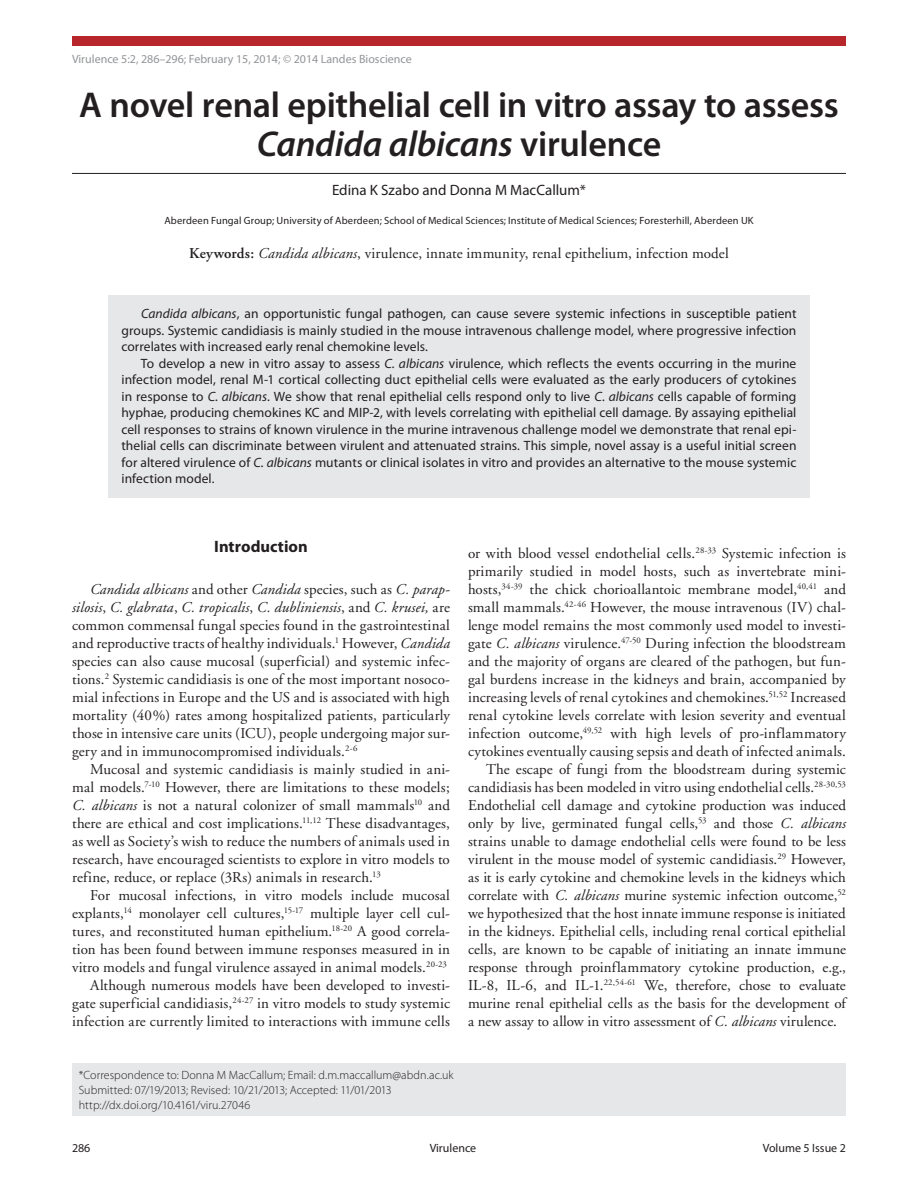
<style>
.page{position:relative;width:918px;height:1188px;background:#fff}
.page>*{position:absolute;margin:0;border:0;box-sizing:border-box;transform-origin:0 0}
.t1{font:600 36px/39px "Myriad Pro";letter-spacing:-.01em;color:#231f20;text-align:center}
.t2{font:700 16.5px "Myriad Pro";color:#231f20}
.t3{font:15px/18px "Adobe Garamond";letter-spacing:.005em;color:#231f20;text-align:justify}
.t4{font:15px "Myriad Pro";color:#231f20}
.t5{font:13.5px/16.5px "Myriad Pro";letter-spacing:.005em;color:#231f20;text-align:justify}
.t6{font:300 12px/15px "Myriad Pro";color:#231f20}
.t7{font:12px "Myriad Pro";color:#939598}
.t8{font:12px "Myriad Pro";color:#231f20}
.t9{font:10.5px "Myriad Pro";letter-spacing:.015em;color:#231f20}
.s1{font-style:italic}
.s2{font-weight:600}
</style>
<div class="page">
<div style="left:72px;top:36px;width:774px;height:10px;background:#b7262b"></div>
<div style="left:72px;top:1063px;width:774px;height:53px;background:#e6e7e9"></div>
<hr style="left:72px;top:173px;width:774px;height:1px;background:#231f20">
<div style="left:108px;top:295px;width:702px;height:202px;background:#e6e7e9"></div>
<p class="t7" style="left:72px;top:52px;width:341px">Virulence 5:2, 286–296; February 15, 2014; © 2014 Landes Bioscience</p>
<h1 class="t1" style="left:79px;top:85px;width:761px">A novel renal epithelial cell in vitro assay to assess<br><span class="s1">Candida albicans</span> virulence</h1>
<p class="t4" style="left:332px;top:181px;width:255px">Edina K Szabo and Donna M MacCallum*</p>
<p class="t9" style="left:164px;top:214px;width:591px">Aberdeen Fungal Group; University of Aberdeen; School of Medical Sciences; Institute of Medical Sciences; Foresterhill, Aberdeen UK</p>
<p class="t3" style="left:189px;top:244px;width:541px"><span class="s2">Keywords:</span> <span class="s1">Candida albicans</span>, virulence, innate immunity, renal epithelium, infection model</p>
<p class="t5" style="left:121px;top:305px;width:677px;text-indent:20px"><span class="s1">Candida albicans</span>, an opportunistic fungal pathogen, can cause severe systemic infections in susceptible patient groups. Systemic candidiasis is mainly studied in the mouse intravenous challenge model, where progressive infection correlates with increased early renal chemokine levels.</p>
<p class="t5" style="left:121px;top:355px;width:677px;text-indent:19px">To develop a new in vitro assay to assess <span class="s1">C. albicans</span> virulence, which reflects the events occurring in the murine infection model, renal M-1 cortical collecting duct epithelial cells were evaluated as the early producers of cytokines in response to <span class="s1">C. albicans</span>. We show that renal epithelial cells respond only to live <span class="s1">C. albicans</span> cells capable of forming hyphae, producing chemokines KC and MIP-2, with levels correlating with epithelial cell damage. By assaying epithelial cell responses to strains of known virulence in the murine intravenous challenge model we demonstrate that renal epi&shy;thelial cells can discriminate between virulent and attenuated strains. This simple, novel assay is a useful initial screen for altered virulence of <span class="s1">C. albicans</span> mutants or clinical isolates in vitro and provides an alternative to the mouse systemic infection model.</p>
<p class="t2" style="left:214px;top:536px;width:95px">Introduction</p>
<p class="t3" style="left:72px;top:581px;width:380px;text-indent:18px"><span class="s1">Candida albicans</span> and other <span class="s1">Candida</span> species, such as <span class="s1">C. parap&shy;silosis</span>, <span class="s1">C. glabrata</span>, <span class="s1">C. tropicalis</span>, <span class="s1">C. dubliniensis</span>, and <span class="s1">C. krusei,</span> are common commensal fungal species found in the gastrointestinal and reproductive tracts of healthy individuals.<sup>1</sup> However, <span class="s1">Candida </span>species can also cause mucosal (superficial) and systemic infec&shy;tions.<sup>2</sup> Systemic candidiasis is one of the most important nosoco&shy;mial infections in Europe and the US and is associated with high mortality (40%) rates among hospitalized patients, particularly those in intensive care units (ICU), people undergoing major sur&shy;gery and in immunocompromised individuals.<sup>2-6</sup></p>
<p class="t3" style="left:72px;top:761px;width:379px;text-indent:18px">Mucosal and systemic candidiasis is mainly studied in ani&shy;mal models.<sup>7-10</sup> However, there are limitations to these models; <span class="s1">C. albicans</span> is not a natural colonizer of small mammals<sup>10</sup> and there are ethical and cost implications.<sup>11,12</sup> These disadvantages, as well as Society’s wish to reduce the numbers of animals used in research, have encouraged scientists to explore in vitro models to refine, reduce, or replace (3Rs) animals in research.<sup>13</sup></p>
<p class="t3" style="left:72px;top:887px;width:379px;text-align:right">For mucosal infections, in vitro models include mucosal explants,<sup>14</sup> monolayer cell cultures,<sup>15-17</sup> multiple layer cell cul&shy;tures, and reconstituted human epithelium.<sup>18-20</sup> A good correla&shy;tion has been found between immune responses measured in in vitro models and fungal virulence assayed in animal models.<sup>20-23<br></sup>Although numerous models have been developed to investi&shy;gate superficial candidiasis,<sup>24-27</sup> in vitro models to study systemic infection are currently limited to interactions with immune cells</p>
<p class="t3" style="left:468px;top:545px;width:379px">or with blood vessel endothelial cells.<sup>28-33</sup> Systemic infection is</p>
<p class="t3" style="left:468px;top:563px;width:379px">primarily studied in model hosts, such as invertebrate mini-</p>
<p class="t3" style="left:468px;top:581px;width:379px">hosts,<sup>34-39</sup> the chick chorioallantoic membrane model,<sup>40,41</sup> and</p>
<p class="t3" style="left:468px;top:599px;width:379px">small mammals.<sup>42-46</sup> However, the mouse intravenous (IV) chal-</p>
<p class="t3" style="left:468px;top:617px;width:379px">lenge model remains the most commonly used model to investi-</p>
<p class="t3" style="left:468px;top:635px;width:379px">gate <span class="s1">C. albicans</span> virulence.<sup>47-50</sup> During infection the bloodstream</p>
<p class="t3" style="left:468px;top:653px;width:379px">and the majority of organs are cleared of the pathogen, but fun-</p>
<p class="t3" style="left:468px;top:671px;width:379px">gal burdens increase in the kidneys and brain, accompanied by</p>
<p class="t3" style="left:468px;top:689px;width:379px">increasing levels of renal cytokines and chemokines.<sup>51,52</sup> Increased</p>
<p class="t3" style="left:468px;top:707px;width:379px">renal cytokine levels correlate with lesion severity and eventual</p>
<p class="t3" style="left:468px;top:725px;width:379px">infection outcome,<sup>49,52</sup> with high levels of pro-inflammatory</p>
<p class="t3" style="left:468px;top:743px;width:379px">cytokines eventually causing sepsis and death of infected animals.</p>
<p class="t3" style="left:486px;top:761px;width:361px">The escape of fungi from the bloodstream during systemic</p>
<p class="t3" style="left:468px;top:779px;width:379px">candidiasis has been modeled in vitro using endothelial cells.<sup>28-30,53</sup></p>
<p class="t3" style="left:468px;top:797px;width:379px">Endothelial cell damage and cytokine production was induced</p>
<p class="t3" style="left:468px;top:815px;width:379px">only by live, germinated fungal cells,<sup>53</sup> and those <span class="s1">C. albicans</span></p>
<p class="t3" style="left:468px;top:833px;width:379px">strains unable to damage endothelial cells were found to be less</p>
<p class="t3" style="left:468px;top:851px;width:379px">virulent in the mouse model of systemic candidiasis.<sup>29</sup> However,</p>
<p class="t3" style="left:468px;top:869px;width:379px">as it is early cytokine and chemokine levels in the kidneys which</p>
<p class="t3" style="left:468px;top:887px;width:379px">correlate with <span class="s1">C. albicans</span> murine systemic infection outcome,<sup>52</sup></p>
<p class="t3" style="left:468px;top:905px;width:379px">we hypothesized that the host innate immune response is initiated</p>
<p class="t3" style="left:468px;top:923px;width:379px">in the kidneys. Epithelial cells, including renal cortical epithelial</p>
<p class="t3" style="left:468px;top:941px;width:379px">cells, are known to be capable of initiating an innate immune</p>
<p class="t3" style="left:468px;top:959px;width:379px">response through proinflammatory cytokine production, e.g.,</p>
<p class="t3" style="left:468px;top:977px;width:379px">IL-8, IL-6, and IL-1.<sup>22,54-61</sup> We, therefore, chose to evaluate</p>
<p class="t3" style="left:468px;top:995px;width:379px">murine renal epithelial cells as the basis for the development of</p>
<p class="t3" style="left:468px;top:1013px;width:371px">a new assay to allow in vitro assessment of <span class="s1">C. albicans</span> virulence.</p>
<p class="t6" style="left:79px;top:1067px;width:376px">*Correspondence to: Donna M MacCallum; Email: d.m.maccallum@abdn.ac.uk<br>Submitted: 07/19/2013; Revised: 10/21/2013; Accepted: 11/01/2013 http://dx.doi.org/10.4161/viru.27046</p>
<p class="t8" style="left:72px;top:1141px;width:20px">286</p>
<p class="t8" style="left:430px;top:1141px;width:48px">Virulence</p>
<p class="t8" style="left:763px;top:1141px;width:85px">Volume 5 Issue 2</p>
</div>
